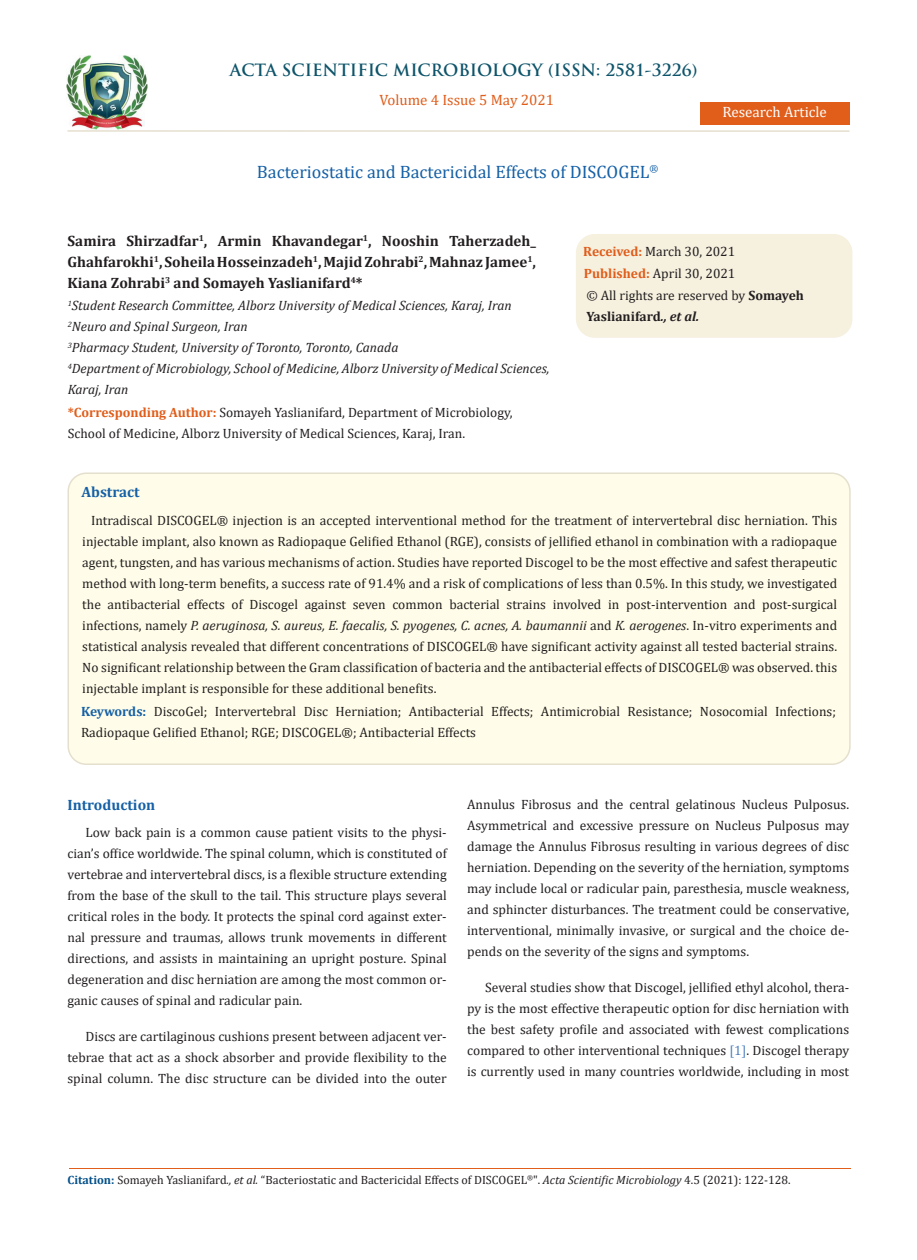
<style>
.page{position:relative;width:917px;height:1260px;background:#fff}
.page>*{position:absolute;margin:0;border:0;box-sizing:border-box;transform-origin:0 0}
.t1{font:18px "Cambria";color:#1560a6}
.t2{font:700 16.5px "Trajan Pro";color:#0e546a}
.t3{font:700 15px/21px "Cambria";color:#231f20;text-align:justify}
.t4{font:15px "Cambria";color:#e05d1a}
.t5{font:700 15px "Cambria";color:#1560a6}
.t6{font:15px "Cambria";color:#fff}
.Normal__Web{font:13.5px/21px "Cambria";color:#231f20;text-align:justify}
.t7{font:italic 13.5px/21px "Cambria";color:#231f20}
.t8{font:12px "Cambria";color:#231f20}
.s1{font-weight:700;color:#e05d1a}
.s2{font-weight:700}
.s3{font-weight:700;font-style:italic}
.s4{font-style:italic}
.s5{font-weight:700;color:#1560a6}
.s6{color:#4f81bd}
.s7{font-weight:700;color:#035089}
</style>
<div class="page">
<img style="left:67px;top:56px;width:80px;height:73px">
<div style="left:699px;top:102px;width:150px;height:22px;background:#e05d1a"></div>
<div style="left:576px;top:235px;width:275px;height:102px;background:#f6f0df;border-radius:18px"></div>
<div style="left:576px;top:234px;width:276px;height:104px;border:2px solid #f6f0df;border-radius:18px"></div>
<div style="left:68px;top:473px;width:781px;height:291px;background:#fffde9;border-radius:18px"></div>
<div style="left:67px;top:472px;width:783px;height:293px;border:2px solid #e5dfce;border-radius:18px"></div>
<hr style="left:69px;top:1169px;width:781px;height:1px;background:#e05d1a">
<hr style="left:67px;top:130px;width:782px;height:2px;background:#e5dfce">
<p class="t2" style="left:230px;top:59px;width:469px">ACTA SCIENTIFIC MICROBIOLOGY (ISSN: 2581-3226)</p>
<p class="t4" style="left:379px;top:91px;width:176px">Volume 4 Issue 5 May 2021</p>
<p class="t1" style="left:257px;top:161px;width:403px">Bacteriostatic and Bactericidal Effects of DISCOGEL<sup>®</sup></p>
<p class="t6" style="left:722px;top:103px;width:106px">Research Article</p>
<p class="t3" style="left:67px;top:230px;width:470px">Samira Shirzadfar<sup>1</sup>, Armin Khavandegar<sup>1</sup>, Nooshin Taherzadeh_ Ghahfarokhi<sup>1</sup>, Soheila Hosseinzadeh<sup>1</sup>, Majid Zohrabi<sup>2</sup>, Mahnaz Jamee<sup>1</sup>, Kiana Zohrabi<sup>3</sup> and Somayeh Yaslianifard<sup>4</sup>*</p>
<p class="t7" style="left:68px;top:295px;width:445px"><sup>1</sup>Student Research Committee, Alborz University of Medical Sciences, Karaj, Iran</p>
<p class="t7" style="left:68px;top:316px;width:181px"><sup>2</sup>Neuro and Spinal Surgeon, Iran</p>
<p class="t7" style="left:68px;top:337px;width:332px"><sup>3</sup>Pharmacy Student, University of Toronto, Toronto, Canada</p>
<p class="t7" style="left:68px;top:358px;width:483px"><sup>4</sup>Department of Microbiology, School of Medicine, Alborz University of Medical Sciences,<br>Karaj, Iran</p>
<p class="Normal__Web" style="left:68px;top:402px;width:446px"><span class="s1">*Corresponding Author:</span> Somayeh Yaslianifard, Department of Microbiology,<br>School of Medicine, Alborz University of Medical Sciences, Karaj, Iran.</p>
<p class="t5" style="left:81px;top:481px;width:60px">Abstract</p>
<p class="Normal__Web" style="left:583px;top:241px;width:153px"><span class="s1">Received:</span> March 30, 2021</p>
<p class="Normal__Web" style="left:584px;top:263px;width:153px"><span class="s1">Published:</span> April 30, 2021</p>
<p class="Normal__Web" style="left:586px;top:285px;width:219px">© All rights are reserved by <span class="s2">Somayeh<br>Yaslianifard</span><span class="s3">., et al.</span></p>
<p class="Normal__Web" style="left:82px;top:510px;width:756px;text-indent:9px">Intradiscal DISCOGEL® injection is an accepted interventional method for the treatment of intervertebral disc herniation. This injectable implant, also known as Radiopaque Gelified Ethanol (RGE), consists of jellified ethanol in combination with a radiopaque agent, tungsten, and has various mechanisms of action. Studies have reported Discogel to be the most effective and safest therapeutic method with long-term benefits, a success rate of 91.4% and a risk of complications of less than 0.5%. In this study, we investigated the antibacterial effects of Discogel against seven common bacterial strains involved in post-intervention and post-surgical infections, namely <span class="s4">P. aeruginosa, S. aureus, E. faecalis, S. pyogenes, C. acnes, A. baumannii</span> and <span class="s4">K. aerogenes</span>. In-vitro experiments and statistical analysis revealed that different concentrations of DISCOGEL® have significant activity against all tested bacterial strains.<br>No significant relationship between the Gram classification of bacteria and the antibacterial effects of DISCOGEL® was observed. this injectable implant is responsible for these additional benefits.</p>
<p class="Normal__Web" style="left:81px;top:701px;width:756px"><span class="s5">Keywords:</span> DiscoGel; Intervertebral Disc Herniation; Antibacterial Effects; Antimicrobial Resistance; Nosocomial Infections;<br>Radiopaque Gelified Ethanol; RGE; DISCOGEL®; Antibacterial Effects</p>
<p class="t5" style="left:67px;top:794px;width:89px">Introduction</p>
<p class="Normal__Web" style="left:67px;top:822px;width:381px;text-indent:18px">Low back pain is a common cause patient visits to the physi&shy;cian’s office worldwide. The spinal column, which is constituted of vertebrae and intervertebral discs, is a flexible structure extending from the base of the skull to the tail. This structure plays several critical roles in the body. It protects the spinal cord against exter&shy;nal pressure and traumas, allows trunk movements in different directions, and assists in maintaining an upright posture. Spinal degeneration and disc herniation are among the most common or&shy;ganic causes of spinal and radicular pain.</p>
<p class="Normal__Web" style="left:67px;top:1026px;width:381px;text-indent:18px">Discs are cartilaginous cushions present between adjacent ver&shy;tebrae that act as a shock absorber and provide flexibility to the spinal column. The disc structure can be divided into the outer</p>
<p class="Normal__Web" style="left:467px;top:794px;width:383px">Annulus Fibrosus and the central gelatinous Nucleus Pulposus.<br>Asymmetrical and excessive pressure on Nucleus Pulposus may damage the Annulus Fibrosus resulting in various degrees of disc herniation. Depending on the severity of the herniation, symptoms may include local or radicular pain, paresthesia, muscle weakness, and sphincter disturbances. The treatment could be conservative, interventional, minimally invasive, or surgical and the choice de&shy;pends on the severity of the signs and symptoms.</p>
<p class="Normal__Web" style="left:467px;top:977px;width:383px;text-indent:18px">Several studies show that Discogel, jellified ethyl alcohol, thera&shy;py is the most effective therapeutic option for disc herniation with the best safety profile and associated with fewest complications compared to other interventional techniques <span class="s6">[1]</span>. Discogel therapy is currently used in many countries worldwide, including in most</p>
<p class="t8" style="left:67px;top:1173px;width:724px"><span class="s7">Citation:</span> Somayeh Yaslianifard<span class="s4">., et al.</span> “Bacteriostatic and Bactericidal Effects of DISCOGEL<sup>®</sup>". <span class="s4">Acta Scientific Microbiology</span> 4.5 (2021): 122-128.</p>
</div>
